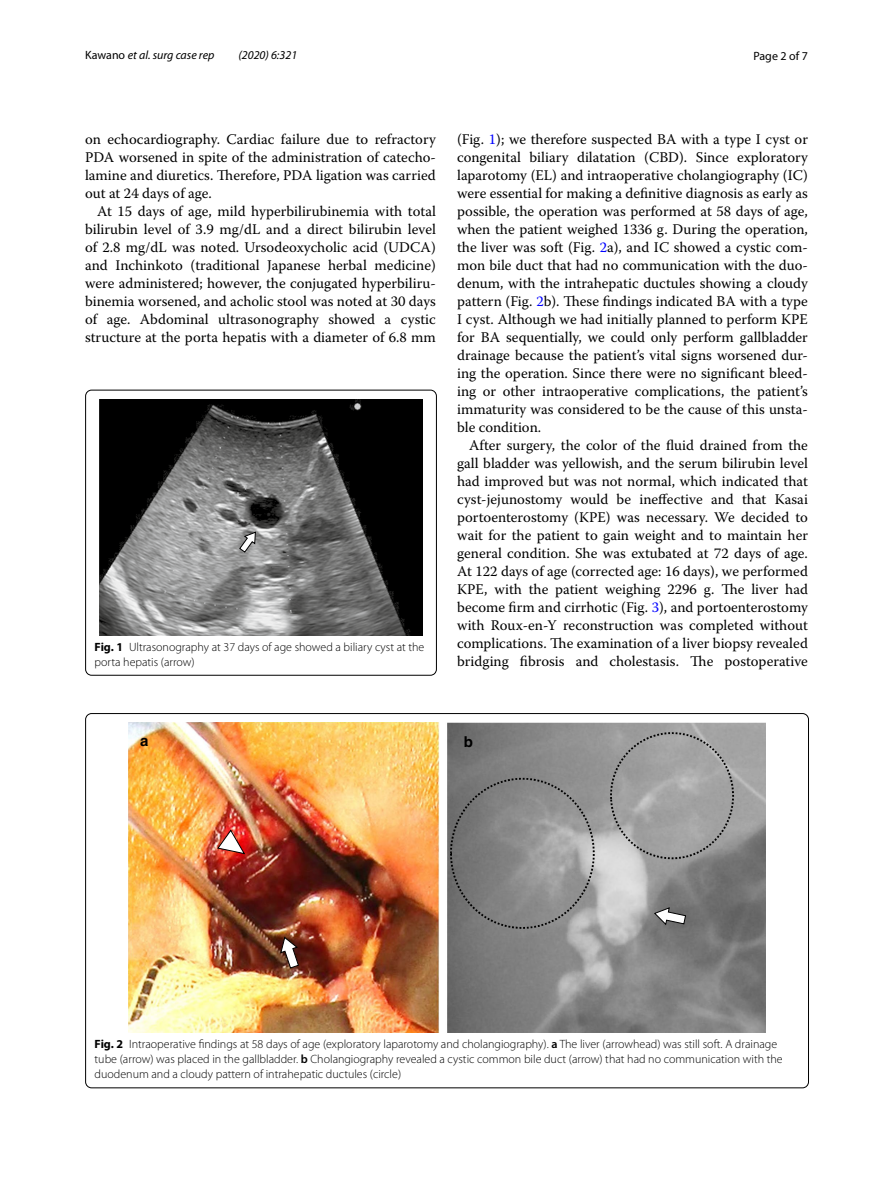
<style>
.page{position:relative;width:893px;height:1187px;background:#fff}
.page>*{position:absolute;margin:0;border:0;box-sizing:border-box;transform-origin:0 0}
.t1{font:700 15px "Helvetica";color:#000}
.t2{font:14.7px/18px "Warnock Pro";color:#000;text-align:justify}
.t3{font:300 12px/15px "Myriad Pro";color:#000}
.t4{font:italic 12px "Myriad Pro";color:#000}
.t5{font:12px "Myriad Pro";color:#000}
.s1{font-style:normal}
.s2{font-weight:700}
.s3{color:#00f}
.s4{font-weight:600}
</style>
<div class="page">
<img style="left:100px;top:399px;width:322px;height:236px">
<svg style="left:239px;top:531px;width:17px;height:21px"></svg>
<div style="left:85px;top:390px;width:352px;height:285px;border:1px solid #000;border-radius:6px"></div>
<img style="left:128px;top:722px;width:638px;height:310px">
<svg style="left:280px;top:935px;width:20px;height:34px"></svg>
<svg style="left:653px;top:906px;width:34px;height:19px"></svg>
<svg style="left:450px;top:777px;width:145px;height:151px;background:#878787"></svg>
<svg style="left:610px;top:732px;width:124px;height:127px;background:#a0a0a0"></svg>
<svg style="left:217px;top:829px;width:29px;height:25px"></svg>
<p class="t4" style="left:85px;top:48px;width:131px"><span class="s1">Kawano</span> et al. surg case rep</p>
<p class="t4" style="left:238px;top:48px;width:60px">(2020) 6:321</p>
<p class="t5" style="left:753px;top:48px;width:56px">Page 2 of 7</p>
<p class="t2" style="left:85px;top:130px;width:352px">on echocardiography. Cardiac failure due to refractory PDA worsened in spite of the administration of catecho&shy;lamine and diuretics. Therefore, PDA ligation was carried out at 24 days of age.</p>
<p class="t2" style="left:85px;top:202px;width:352px;text-indent:12px">At 15 days of age, mild hyperbilirubinemia with total bilirubin level of 3.9 mg/dL and a direct bilirubin level of 2.8 mg/dL was noted. Ursodeoxycholic acid (UDCA) and Inchinkoto (traditional Japanese herbal medicine) were administered; however, the conjugated hyperbiliru&shy;binemia worsened, and acholic stool was noted at 30 days of age. Abdominal ultrasonography showed a cystic structure at the porta hepatis with a diameter of 6.8 mm</p>
<p class="t3" style="left:95px;top:639px;width:331px"><span class="s2">Fig. 1</span> Ultrasonography at 37 days of age showed a biliary cyst at the porta hepatis (arrow)</p>
<p class="t2" style="left:457px;top:130px;width:352px">(Fig. <span class="s3">1</span>); we therefore suspected BA with a type I cyst or congenital biliary dilatation (CBD). Since exploratory laparotomy (EL) and intraoperative cholangiography (IC) were essential for making a definitive diagnosis as early as possible, the operation was performed at 58 days of age, when the patient weighed 1336 g. During the operation, the liver was soft (Fig. <span class="s3">2</span>a), and IC showed a cystic com&shy;mon bile duct that had no communication with the duo&shy;denum, with the intrahepatic ductules showing a cloudy pattern (Fig. <span class="s3">2</span>b). These findings indicated BA with a type I cyst. Although we had initially planned to perform KPE for BA sequentially, we could only perform gallbladder drainage because the patient’s vital signs worsened dur&shy;ing the operation. Since there were no significant bleed&shy;ing or other intraoperative complications, the patient’s immaturity was considered to be the cause of this unsta&shy;ble condition.</p>
<p class="t2" style="left:457px;top:436px;width:352px;text-indent:12px">After surgery, the color of the fluid drained from the gall bladder was yellowish, and the serum bilirubin level had improved but was not normal, which indicated that cyst-jejunostomy would be ineffective and that Kasai portoenterostomy (KPE) was necessary. We decided to wait for the patient to gain weight and to maintain her general condition. She was extubated at 72 days of age.<br>At 122 days of age (corrected age: 16 days), we performed KPE, with the patient weighing 2296 g. The liver had become firm and cirrhotic (Fig. <span class="s3">3</span>), and portoenterostomy with Roux-en-Y reconstruction was completed without complications. The examination of a liver biopsy revealed bridging fibrosis and cholestasis. The postoperative</p>
<p class="t1" style="left:140px;top:731px;width:10px">a</p>
<p class="t1" style="left:464px;top:732px;width:11px">b</p>
<p class="t3" style="left:95px;top:1036px;width:690px"><span class="s2">Fig. 2</span> Intraoperative findings at 58 days of age (exploratory laparotomy and cholangiography). <span class="s4">a</span> The liver (arrowhead) was still soft. A drainage tube (arrow) was placed in the gallbladder. <span class="s4">b</span> Cholangiography revealed a cystic common bile duct (arrow) that had no communication with the duodenum and a cloudy pattern of intrahepatic ductules (circle)</p>
</div>
